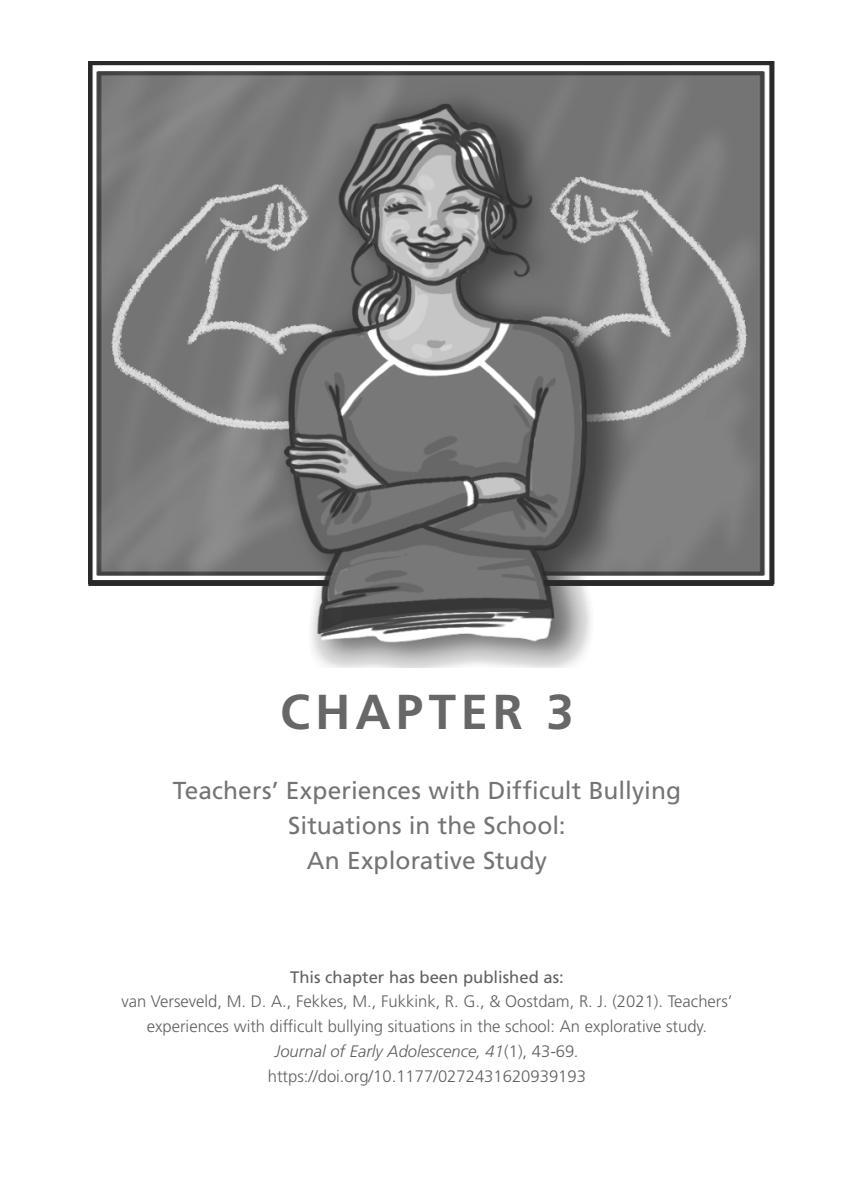
<style>
.page{position:relative;width:844px;height:1191px;background:#fff}
.page>*{position:absolute;margin:0;border:0;box-sizing:border-box;transform-origin:0 0}
.t1{font:700 49px "Frutiger LT Std";letter-spacing:.1em;color:#676767}
.t2{font:24.5px/35px "Frutiger LT Std";letter-spacing:.005em;color:#747474;text-align:center}
.t3{font:300 16.62px/24.8px "Frutiger LT Std";color:#616161;text-align:center}
.t4{font:16.62px "Frutiger LT Std";color:#616161}
.s1{font-style:italic}
</style>
<div class="page">
<hr style="left:0;top:0;width:1px;height:1191px;background:#dcdcdc">
<img style="left:88px;top:61px;width:687px;height:606px">
<h1 class="t1" style="left:280px;top:683px;width:295px">CHAPTER 3</h1>
<h2 class="t2" style="left:173px;top:773px;width:509px">Teachers’ Experiences with Difficult Bullying<br>Situations in the School:<br>An Explorative Study</h2>
<p class="t4" style="left:290px;top:967px;width:275px">This chapter has been published as:</p>
<p class="t3" style="left:121px;top:989px;width:612px">van Verseveld, M. D. A., Fekkes, M., Fukkink, R. G., &amp; Oostdam, R. J. (2021). Teachers’ experiences with difficult bullying situations in the school: An explorative study.<br><span class="s1">Journal of Early Adolescence, 41</span>(1), 43-69<span class="s1">. </span>https://doi.org/10.1177/0272431620939193</p>
</div>
